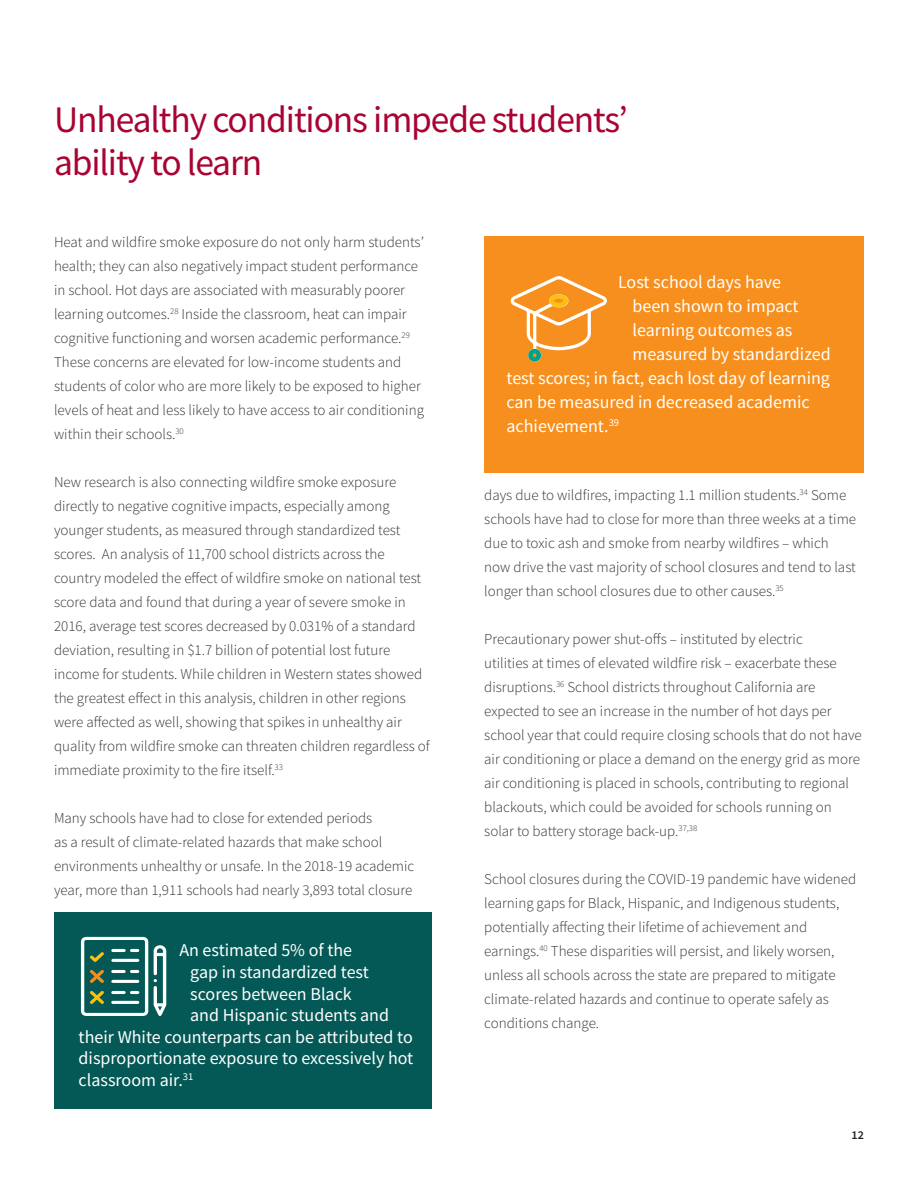
<style>
.page{position:relative;width:918px;height:1188px;background:#fff}
.page>*{position:absolute;margin:0;border:0;box-sizing:border-box;transform-origin:0 0}
.t1{font:37.5px/43.5px "Source Sans Pro";letter-spacing:-.03em;color:#a90332}
.t2{font:18px "Source Sans Pro";color:#fff}
.t3{font:300 15px/24px "Source Sans Pro";color:#323332}
.t4{font:600 12px "Source Sans Pro";color:#231f20}
</style>
<div class="page">
<div style="left:54px;top:913px;width:378px;height:196px;background:#045956"></div>
<div style="left:484px;top:236px;width:380px;height:236px;background:#f68f1e"></div>
<svg style="left:154px;top:945px;width:12px;height:71px"></svg>
<svg style="left:81px;top:937px;width:67px;height:79px"></svg>
<svg style="left:510px;top:276px;width:97px;height:86px"></svg>
<div style="left:528px;top:349px;width:13px;height:13px;border:4px solid #00a38a;border-radius:50%"></div>
<div style="left:549px;top:294px;width:19px;height:13px;border:4px solid #fdbe12;border-radius:50%"></div>
<h1 class="t1" style="left:54px;top:98px;width:575px">Unhealthy conditions impede students’ ability to learn</h1>
<p class="t3" style="left:54px;top:230px;width:372px">Heat and wildfire smoke exposure do not only harm students’ health; they can also negatively impact student performance in school. Hot days are associated with measurably poorer learning outcomes.<sup>28</sup> Inside the classroom, heat can impair cognitive functioning and worsen academic performance.<sup>29<br></sup>These concerns are elevated for low-income students and students of color who are more likely to be exposed to higher levels of heat and less likely to have access to air conditioning within their schools.<sup>30</sup></p>
<p class="t3" style="left:54px;top:470px;width:377px">New research is also connecting wildfire smoke exposure directly to negative cognitive impacts, especially among younger students, as measured through standardized test scores. An analysis of 11,700 school districts across the country modeled the effect of wildfire smoke on national test score data and found that during a year of severe smoke in 2016, average test scores decreased by 0.031% of a standard deviation, resulting in $1.7 billion of potential lost future income for students. While children in Western states showed the greatest effect in this analysis, children in other regions were affected as well, showing that spikes in unhealthy air quality from wildfire smoke can threaten children regardless of immediate proximity to the fire itself.<sup>33</sup></p>
<p class="t3" style="left:54px;top:806px;width:362px">Many schools have had to close for extended periods<br>as a result of climate-related hazards that make school environments unhealthy or unsafe. In the 2018-19 academic year, more than 1,911 schools had nearly 3,893 total closure</p>
<p class="t2" style="left:179px;top:939px;width:174px">An estimated 5% of the</p>
<p class="t2" style="left:190px;top:961px;width:180px">gap in standardized test</p>
<p class="t2" style="left:190px;top:982px;width:163px">scores between Black</p>
<p class="t2" style="left:190px;top:1004px;width:200px">and Hispanic students and</p>
<p class="t2" style="left:79px;top:1025px;width:336px">their White counterparts can be attributed to</p>
<p class="t2" style="left:79px;top:1047px;width:336px">disproportionate exposure to excessively hot</p>
<p class="t2" style="left:79px;top:1069px;width:116px">classroom air.<sup>31</sup></p>
<p class="t2" style="left:618px;top:271px;width:165px">Lost school days have</p>
<p class="t2" style="left:633px;top:295px;width:168px">been shown to impact</p>
<p class="t2" style="left:633px;top:319px;width:161px">learning outcomes as</p>
<p class="t2" style="left:633px;top:343px;width:200px">measured by standardized</p>
<p class="t2" style="left:507px;top:367px;width:325px">test scores; in fact, each lost day of learning</p>
<p class="t2" style="left:507px;top:391px;width:305px">can be measured in decreased academic</p>
<p class="t2" style="left:507px;top:415px;width:114px">achievement.<sup>39</sup></p>
<p class="t3" style="left:484px;top:483px;width:373px">days due to wildfires, impacting 1.1 million students.<sup>34</sup> Some schools have had to close for more than three weeks at a time due to toxic ash and smoke from nearby wildfires – which now drive the vast majority of school closures and tend to last longer than school closures due to other causes.<sup>35</sup></p>
<p class="t3" style="left:484px;top:627px;width:379px">Precautionary power shut-offs – instituted by electric<br>utilities at times of elevated wildfire risk – exacerbate these disruptions.<sup>36</sup> School districts throughout California are expected to see an increase in the number of hot days per school year that could require closing schools that do not have air conditioning or place a demand on the energy grid as more air conditioning is placed in schools, contributing to regional blackouts, which could be avoided for schools running on solar to battery storage back-up.<sup>37,38</sup></p>
<p class="t3" style="left:484px;top:867px;width:373px">School closures during the COVID-19 pandemic have widened learning gaps for Black, Hispanic, and Indigenous students, potentially affecting their lifetime of achievement and earnings.<sup>40</sup> These disparities will persist, and likely worsen, unless all schools across the state are prepared to mitigate climate-related hazards and continue to operate safely as conditions change.</p>
<p class="t4" style="left:852px;top:1127px;width:14px">12</p>
</div>
